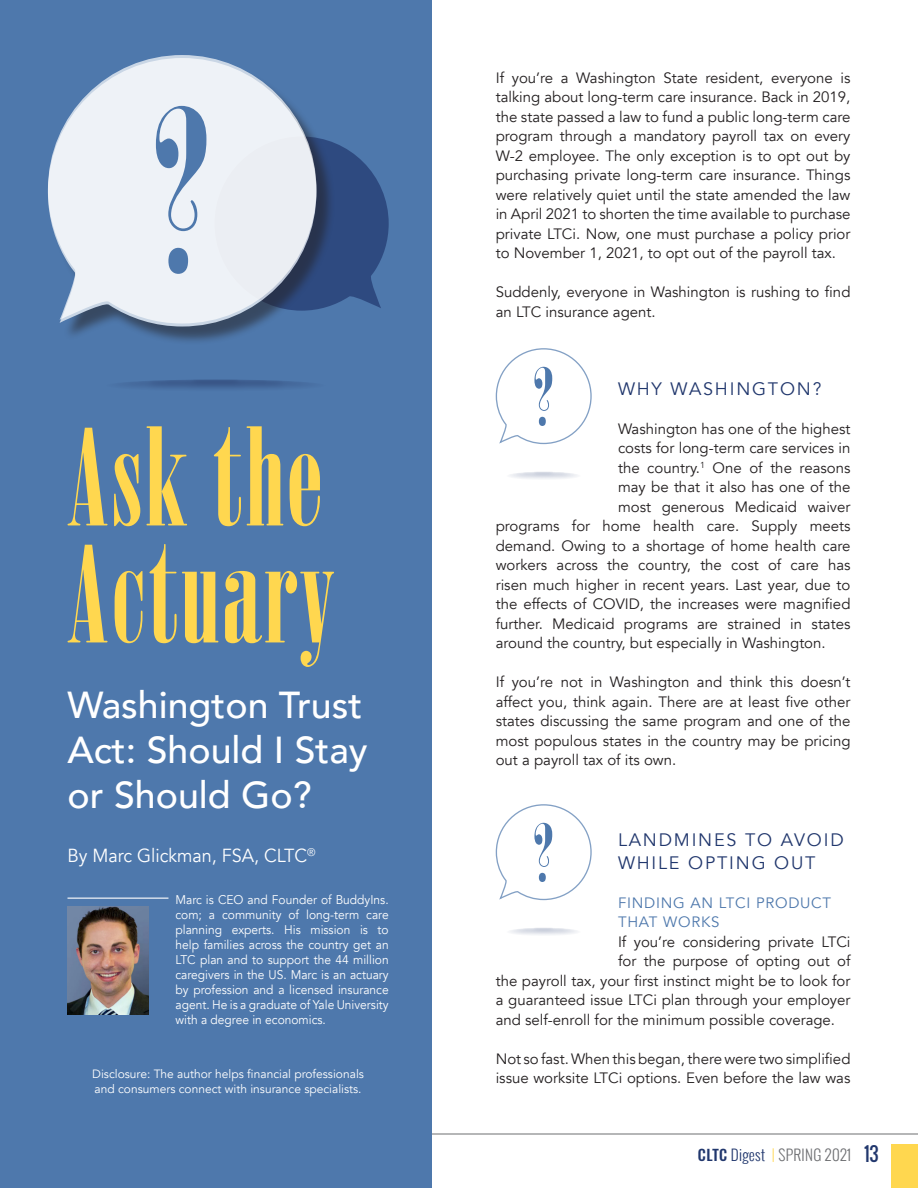
<style>
.page{position:relative;width:918px;height:1188px;background:#fff}
.page>*{position:absolute;margin:0;border:0;box-sizing:border-box;transform-origin:0 0}
.t1{font:225px "Onyx";color:#4e78ac}
.t2{font:135px "Onyx";letter-spacing:.02em;color:#ffd74f}
.t3{font:79.35px "Onyx";color:#4e78ac}
.t4{font:500 37.5px/45px "Avenir";color:#fff}
.t5{font:18.9px "Avenir";color:#fff;scale:.95 1}
.t6{font:18px "Avenir";letter-spacing:.1em;color:#21376d}
.t7{font:15px/19.5px "Avenir";color:#231f20;text-align:justify}
.List_Paragraph{font:15px/19.5px "Avenir";letter-spacing:.05em;color:#4e78ac}
.t8{font:300 15px "Oswald";letter-spacing:.02em;color:#6d6e71}
.t9{font:12.6px/15px "Avenir";color:#fff;text-align:justify;scale:.95 1}
.t10{font:12px "Avenir";color:#fff}
.s1{font-weight:500;color:#21376d}
.s2{color:#21376d}
.s3{color:#ffd74f}
.s4{font-weight:400;font-size:18.9px;color:#21376d}
</style>
<div class="page">
<hr style="left:67px;top:1134px;width:851px;height:1px;background:#6d6e71">
<div style="left:891px;top:1144px;width:27px;height:44px;background:#ffd74f"></div>
<div style="left:0;top:0;width:431px;height:1188px;background:#4e78ac"></div>
<svg style="left:335px;top:143px;width:54px;height:165px"></svg>
<div style="left:50px;top:60px;width:285px;height:285px;background:#231f20;opacity:.75"></div>
<svg style="left:106px;top:379px;width:220px;height:13px;fill:#466b9e"></svg>
<svg style="left:48px;top:55px;width:268px;height:269px;background:#ccd6e3"></svg>
<svg style="left:495px;top:804px;width:97px;height:97px"></svg>
<svg style="left:506px;top:928px;width:75px;height:8px"></svg>
<svg style="left:495px;top:348px;width:97px;height:97px"></svg>
<svg style="left:506px;top:472px;width:75px;height:8px"></svg>
<img style="left:68px;top:906px;width:80px;height:108px">
<hr style="left:68px;top:898px;width:100px;height:1px;background:#fff">
<p class="t1" style="left:153px;top:63px;width:60px">?</p>
<p class="t2" style="left:68px;top:400px;width:257px">Ask the</p>
<p class="t2" style="left:68px;top:517px;width:269px">Actuary</p>
<p class="t4" style="left:68px;top:680px;width:302px">Washington Trust<br>Act: Should I Stay or Should Go?</p>
<p class="t5" style="left:68px;top:844px;width:263px">By Marc Glickman, FSA, CLTC<sup>®</sup></p>
<p class="t9" style="left:176px;top:892px;width:226px">Marc is CEO and Founder of BuddyIns. com; a community of long-term care planning experts. His mission is to help families across the country get an LTC plan and to support the 44 million caregivers in the US. Marc is an actuary by profession and a licensed insurance agent. He is a graduate of Yale University with a degree in economics.</p>
<p class="t10" style="left:92px;top:1067px;width:273px">Disclosure: The author helps financial professionals</p>
<p class="t10" style="left:95px;top:1082px;width:269px">and consumers connect with insurance specialists.</p>
<p class="t7" style="left:496px;top:68px;width:356px">If you’re a Washington State resident, everyone is talking about long-term care insurance. Back in 2019, the state passed a law to fund a public long-term care program through a mandatory payroll tax on every W-2 employee. The only exception is to opt out by purchasing private long-term care insurance. Things were relatively quiet until the state amended the law in April 2021 to shorten the time available to purchase private LTCi. Now, one must purchase a policy prior to November 1, 2021, to opt out of the payroll tax.</p>
<p class="t7" style="left:496px;top:282px;width:356px">Suddenly, everyone in Washington is rushing to find an LTC insurance agent.</p>
<p class="t3" style="left:533px;top:352px;width:22px">?</p>
<p class="t6" style="left:618px;top:378px;width:205px">WHY WASHINGTON?</p>
<p class="t7" style="left:618px;top:419px;width:234px">Washington has one of the highest</p>
<p class="t7" style="left:618px;top:438px;width:234px">costs for long-term care services in</p>
<p class="t7" style="left:618px;top:458px;width:234px">the country.<sup>1</sup> One of the reasons</p>
<p class="t7" style="left:618px;top:477px;width:234px">may be that it also has one of the</p>
<p class="t7" style="left:618px;top:497px;width:234px">most generous Medicaid waiver</p>
<p class="t7" style="left:496px;top:516px;width:356px">programs for home health care. Supply meets</p>
<p class="t7" style="left:496px;top:536px;width:356px">demand. Owing to a shortage of home health care</p>
<p class="t7" style="left:496px;top:555px;width:356px">workers across the country, the cost of care has</p>
<p class="t7" style="left:496px;top:575px;width:356px">risen much higher in recent years. Last year, due to</p>
<p class="t7" style="left:496px;top:594px;width:356px">the effects of COVID, the increases were magnified</p>
<p class="t7" style="left:496px;top:614px;width:356px">further. Medicaid programs are strained in states</p>
<p class="t7" style="left:496px;top:633px;width:332px">around the country, but especially in Washington.</p>
<p class="t7" style="left:496px;top:672px;width:356px">If you’re not in Washington and think this doesn’t affect you, think again. There are at least five other states discussing the same program and one of the most populous states in the country may be pricing out a payroll tax of its own.</p>
<p class="t3" style="left:533px;top:808px;width:22px">?</p>
<p class="t6" style="left:618px;top:829px;width:227px">LANDMINES TO AVOID</p>
<p class="t6" style="left:618px;top:852px;width:199px">WHILE OPTING OUT</p>
<p class="List_Paragraph" style="left:618px;top:893px;width:215px">FINDING AN LTCI PRODUCT<br>THAT WORKS</p>
<p class="t7" style="left:618px;top:932px;width:234px">If you’re considering private LTCi</p>
<p class="t7" style="left:618px;top:951px;width:234px">for the purpose of opting out of</p>
<p class="t7" style="left:496px;top:971px;width:356px">the payroll tax, your first instinct might be to look for</p>
<p class="t7" style="left:496px;top:990px;width:356px">a guaranteed issue LTCi plan through your employer</p>
<p class="t7" style="left:496px;top:1010px;width:341px">and self-enroll for the minimum possible coverage.</p>
<p class="t7" style="left:496px;top:1049px;width:356px">Not so fast. When this began, there were two simplified issue worksite LTCi options. Even before the law was</p>
<p class="t8" style="left:698px;top:1143px;width:182px"><span class="s1">CLTC</span> <span class="s2">Digest</span> <span class="s3">|</span> SPRING 2021 <span class="s4">13</span></p>
</div>
